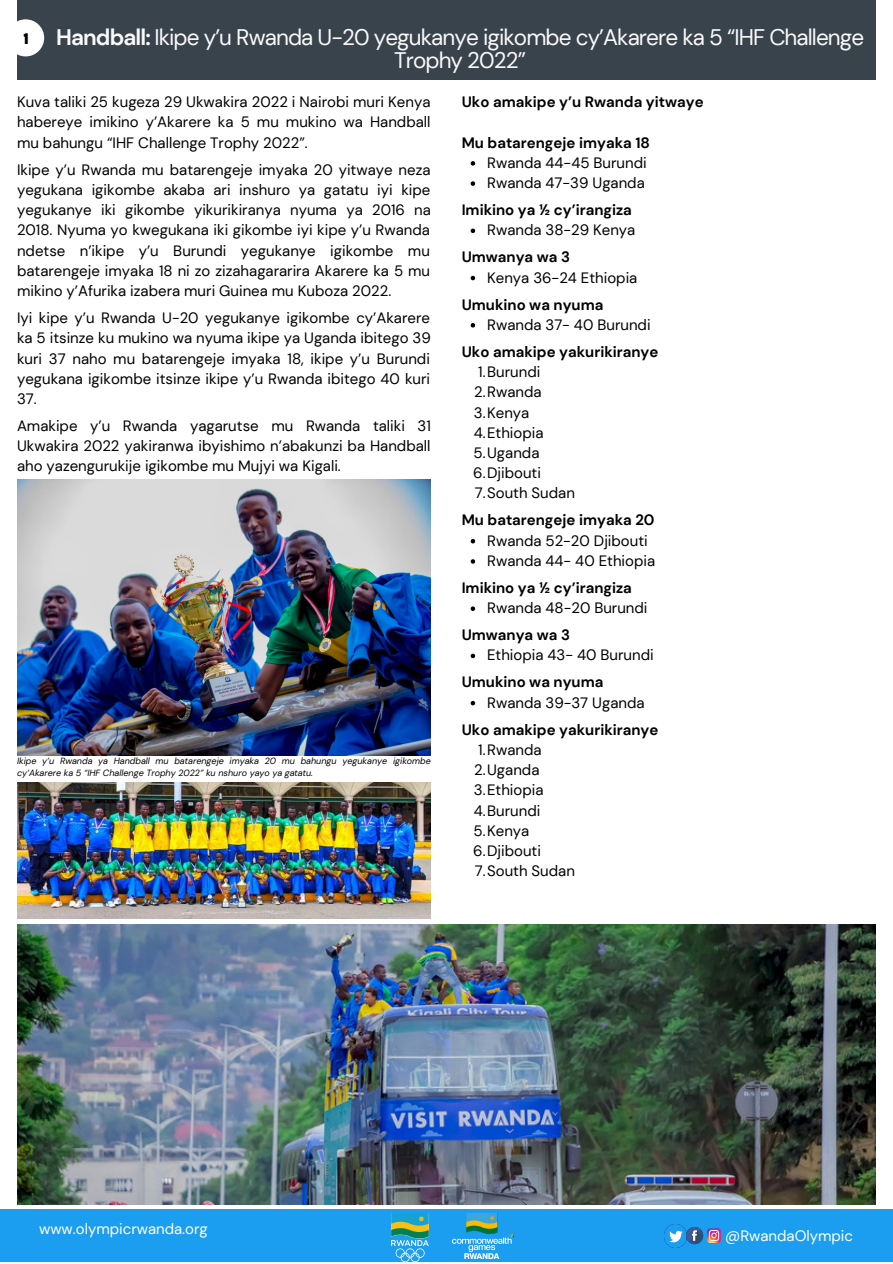
<style>
.page{position:relative;width:893px;height:1264px;background:#fff}
.page>*{position:absolute;margin:0;border:0;box-sizing:border-box;transform-origin:0 0}
.t1{font:22.5px/22.5px "DM Sans";letter-spacing:-.04em;color:#f9f9f9;text-align:center}
.t2{font:15px/20.2px "DM Sans";color:#000;text-align:justify}
.t3{font:700 15px "DM Sans";color:#000}
.t4{font:15px "DM Sans";color:#fff}
.t5{font:900 semi-condensed 15px "Bernoru";color:#000}
.t6{font:italic 9px/12px "DM Sans";color:#000}
.s1{font-weight:700}
</style>
<div class="page">
<div style="left:0;top:1209px;width:892px;height:53px;background:#1b9df0"></div>
<img style="left:390px;top:1213px;width:39px;height:49px">
<img style="left:452px;top:1213px;width:61px;height:45px">
<img style="left:664px;top:1224px;width:22px;height:23px">
<img style="left:686px;top:1227px;width:17px;height:17px">
<img style="left:707px;top:1228px;width:14px;height:13px">
<div style="left:17px;top:0;width:858px;height:79px;background:#39434c"></div>
<div style="left:7px;top:19px;width:37px;height:37px;background:#fff;border-radius:50%"></div>
<img style="left:17px;top:480px;width:414px;height:275px">
<img style="left:17px;top:782px;width:414px;height:136px">
<img style="left:17px;top:924px;width:858px;height:280px">
<svg style="left:470px;top:161px;width:5px;height:5px"></svg>
<svg style="left:470px;top:181px;width:5px;height:5px"></svg>
<svg style="left:470px;top:228px;width:5px;height:5px"></svg>
<svg style="left:470px;top:276px;width:5px;height:4px"></svg>
<svg style="left:470px;top:323px;width:5px;height:4px"></svg>
<svg style="left:470px;top:539px;width:5px;height:4px"></svg>
<svg style="left:470px;top:559px;width:5px;height:4px"></svg>
<svg style="left:470px;top:606px;width:5px;height:5px"></svg>
<svg style="left:470px;top:653px;width:5px;height:5px"></svg>
<svg style="left:470px;top:701px;width:5px;height:4px"></svg>
<p class="t5" style="left:23px;top:30px;width:7px">1</p>
<h1 class="t1" style="left:56px;top:26px;width:809px"><span class="s1">Handball:</span> Ikipe y’u Rwanda U-20 yegukanye igikombe cy’Akarere ka 5 “IHF Challenge<br>Trophy 2022”</h1>
<p class="t2" style="left:17px;top:92px;width:415px">Kuva taliki 25 kugeza 29 Ukwakira 2022 i Nairobi muri Kenya habereye imikino y’Akarere ka 5 mu mukino wa Handball mu bahungu “IHF Challenge Trophy 2022”.</p>
<p class="t2" style="left:17px;top:159px;width:415px">Ikipe y’u Rwanda mu batarengeje imyaka 20 yitwaye neza yegukana igikombe akaba ari inshuro ya gatatu iyi kipe yegukanye iki gikombe yikurikiranya nyuma ya 2016 na 2018. Nyuma yo kwegukana iki gikombe iyi kipe y’u Rwanda ndetse n’ikipe y’u Burundi yegukanye igikombe mu batarengeje imyaka 18 ni zo zizahagararira Akarere ka 5 mu mikino y’Afurika izabera muri Guinea mu Kuboza 2022.</p>
<p class="t2" style="left:17px;top:308px;width:415px">Iyi kipe y’u Rwanda U-20 yegukanye igikombe cy’Akarere ka 5 itsinze ku mukino wa nyuma ikipe ya Uganda ibitego 39 kuri 37 naho mu batarengeje imyaka 18, ikipe y’u Burundi yegukana igikombe itsinze ikipe y’u Rwanda ibitego 40 kuri 37.</p>
<p class="t2" style="left:17px;top:416px;width:415px">Amakipe y’u Rwanda yagarutse mu Rwanda taliki 31<br>Ukwakira 2022 yakiranwa ibyishimo n’abakunzi ba Handball aho yazengurukije igikombe mu Mujyi wa Kigali.</p>
<p class="t6" style="left:17px;top:754px;width:415px">Ikipe y’u Rwanda ya Handball mu batarengeje imyaka 20 mu bahungu yegukanye igikombe cy’Akarere ka 5 “IHF Challenge Trophy 2022” ku nshuro yayo ya gatatu.</p>
<p class="t3" style="left:461px;top:92px;width:243px">Uko amakipe y’u Rwanda yitwaye</p>
<p class="t3" style="left:461px;top:133px;width:190px">Mu batarengeje imyaka 18</p>
<p class="t2" style="left:487px;top:153px;width:161px">Rwanda 44-45 Burundi<br>Rwanda 47-39 Uganda</p>
<p class="t2" style="left:487px;top:220px;width:150px">Rwanda 38-29 Kenya</p>
<p class="t2" style="left:487px;top:267px;width:152px">Kenya 36-24 Ethiopia</p>
<p class="t2" style="left:487px;top:314px;width:165px">Rwanda 37- 40 Burundi</p>
<p class="t2" style="left:473px;top:362px;width:103px;text-align:left;text-indent:5px">1.Burundi<br>2.Rwanda<br>3.Kenya<br>4.Ethiopia<br>5.Uganda<br>6.Djibouti<br>7.South Sudan</p>
<p class="t2" style="left:487px;top:530px;width:169px">Rwanda 52-20 Djibouti<br>Rwanda 44- 40 Ethiopia</p>
<p class="t2" style="left:487px;top:598px;width:162px">Rwanda 48-20 Burundi</p>
<p class="t2" style="left:487px;top:645px;width:168px">Ethiopia 43- 40 Burundi</p>
<p class="t2" style="left:487px;top:692px;width:159px">Rwanda 39-37 Uganda</p>
<p class="t2" style="left:473px;top:739px;width:103px;text-align:left;text-indent:5px">1.Rwanda<br>2.Uganda<br>3.Ethiopia<br>4.Burundi<br>5.Kenya<br>6.Djibouti<br>7.South Sudan</p>
<p class="t3" style="left:461px;top:200px;width:172px">Imikino ya ½ cy’irangiza</p>
<p class="t3" style="left:461px;top:247px;width:110px">Umwanya wa 3</p>
<p class="t3" style="left:461px;top:295px;width:143px">Umukino wa nyuma</p>
<p class="t3" style="left:461px;top:342px;width:198px">Uko amakipe yakurikiranye</p>
<p class="t3" style="left:461px;top:510px;width:194px">Mu batarengeje imyaka 20</p>
<p class="t3" style="left:461px;top:578px;width:172px">Imikino ya ½ cy’irangiza</p>
<p class="t3" style="left:461px;top:625px;width:110px">Umwanya wa 3</p>
<p class="t3" style="left:461px;top:672px;width:143px">Umukino wa nyuma</p>
<p class="t3" style="left:461px;top:719px;width:198px">Uko amakipe yakurikiranye</p>
<p class="t4" style="left:39px;top:1219px;width:170px">www.olympicrwanda.org</p>
<p class="t4" style="left:725px;top:1225px;width:129px">@RwandaOlympic</p>
</div>
